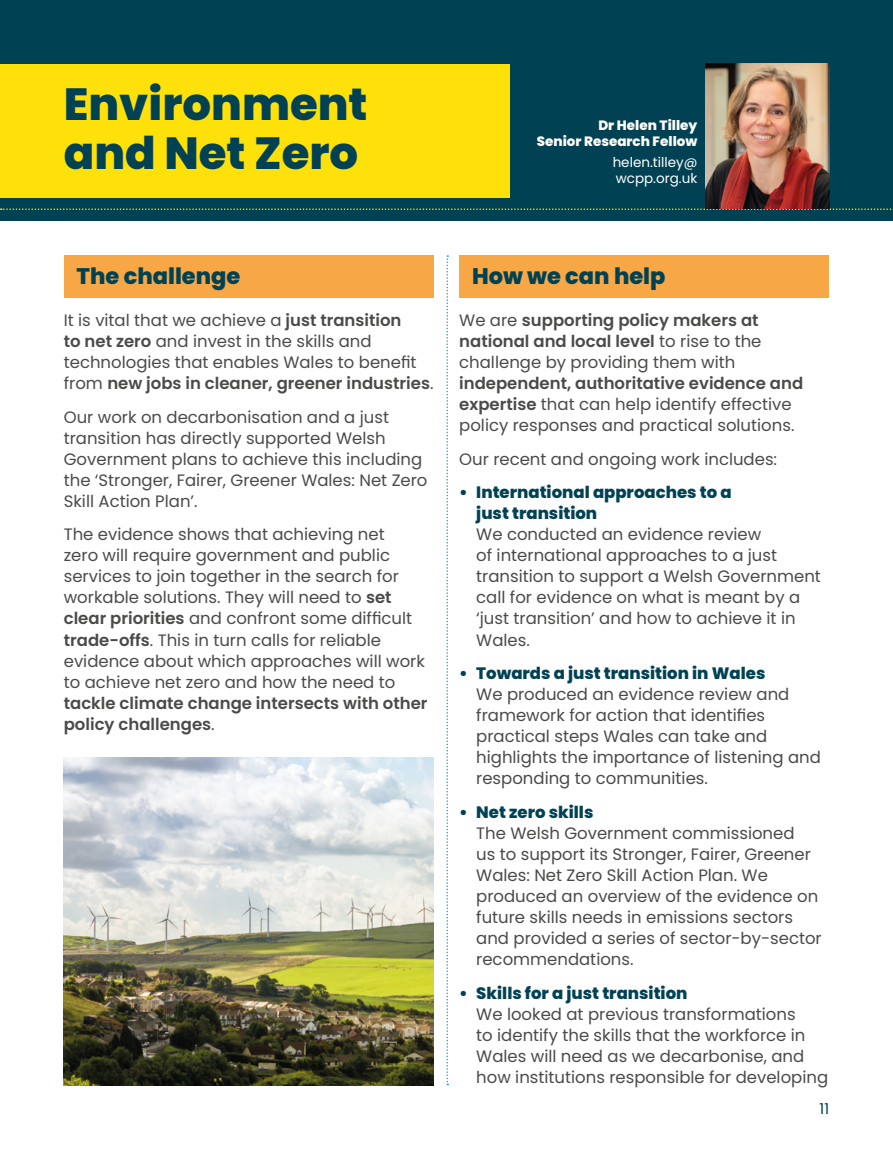
<style>
.page{position:relative;width:893px;height:1149px;background:#fff}
.page>*{position:absolute;margin:0;border:0;box-sizing:border-box;transform-origin:0 0}
.t1{font:800 45px/49.5px "Poppins";color:#004253}
.t2{font:800 22.5px "Poppins";color:#004253}
.t3{font:16.5px/21px "Poppins";color:#4a4a49}
.t4{font:600 16.5px/21px "Poppins";color:#4a4a49}
.t5{font:800 16.5px/21px "Poppins";color:#004253}
.t6{font:15px "Poppins";color:#004253}
.t7{font:800 13.5px/16.2px "Poppins";color:#fff;text-align:right}
.t8{font:13.5px/16.2px "Poppins";color:#fff}
.s1{font-weight:600}
.s2{font-weight:400}
</style>
<div class="page">
<div style="left:0;top:0;width:893px;height:220px;background:#004253"></div>
<div style="left:0;top:64px;width:509px;height:133px;background:#fee10b"></div>
<svg style="left:1px;top:208px;width:892px;height:2px"></svg>
<div style="left:64px;top:255px;width:370px;height:43px;background:#f7a746"></div>
<svg style="left:446px;top:255px;width:2px;height:829px"></svg>
<div style="left:459px;top:255px;width:370px;height:43px;background:#f7a746"></div>
<img style="left:64px;top:757px;width:370px;height:327px">
<img style="left:706px;top:64px;width:123px;height:144px">
<h1 class="t1" style="left:64px;top:79px;width:305px">Environment and Net Zero</h1>
<p class="t7" style="left:537px;top:117px;width:162px">Dr Helen Tilley<br>Senior Research Fellow</p>
<p class="t8" style="left:613px;top:154px;width:86px">helen.tilley@ wcpp.org.uk</p>
<h2 class="t2" style="left:77px;top:263px;width:165px">The challenge</h2>
<p class="t3" style="left:64px;top:309px;width:371px">It is vital that we achieve a <span class="s1">just transition<br>to net zero</span> and invest in the skills and technologies that enables Wales to benefit from <span class="s1">new jobs in cleaner, greener industries</span>.</p>
<p class="t3" style="left:64px;top:406px;width:365px">Our work on decarbonisation and a just transition has directly supported Welsh Government plans to achieve this including the ‘Stronger, Fairer, Greener Wales: Net Zero Skill Action Plan’.</p>
<p class="t3" style="left:64px;top:524px;width:363px">The evidence shows that achieving net<br>zero will require government and public services to join together in the search for workable solutions. They will need to <span class="s1">set clear priorities</span> and confront some difficult <span class="s1">trade-offs</span>. This in turn calls for reliable evidence about which approaches will work to achieve net zero and how the need to</p>
<p class="t4" style="left:64px;top:692px;width:365px">tackle climate change intersects with other policy challenges<span class="s2">.</span></p>
<h2 class="t2" style="left:472px;top:263px;width:195px">How we can help</h2>
<p class="t4" style="left:459px;top:309px;width:304px"><span class="s2">We are</span> supporting policy makers at national and local level <span class="s2">to rise to the challenge by providing them with</span></p>
<p class="t3" style="left:459px;top:372px;width:345px"><span class="s1">independent, authoritative evidence and expertise</span> that can help identify effective policy responses and practical solutions.</p>
<p class="t3" style="left:459px;top:448px;width:319px">Our recent and ongoing work includes:</p>
<p class="t5" style="left:476px;top:482px;width:257px;text-indent:-17px">• International approaches to a just transition</p>
<p class="t3" style="left:476px;top:524px;width:346px">We conducted an evidence review<br>of international approaches to a just transition to support a Welsh Government call for evidence on what is meant by a ‘just transition’ and how to achieve it in<br>Wales.</p>
<p class="t5" style="left:459px;top:663px;width:308px">• Towards a just transition in Wales</p>
<p class="t3" style="left:476px;top:684px;width:346px">We produced an evidence review and framework for action that identifies practical steps Wales can take and highlights the importance of listening and responding to communities.</p>
<p class="t5" style="left:459px;top:801px;width:136px">• Net zero skills</p>
<p class="t3" style="left:476px;top:822px;width:347px">The Welsh Government commissioned<br>us to support its Stronger, Fairer, Greener Wales: Net Zero Skill Action Plan. We produced an overview of the evidence on future skills needs in emissions sectors and provided a series of sector-by-sector recommendations.</p>
<p class="t5" style="left:459px;top:982px;width:230px">• Skills for a just transition</p>
<p class="t3" style="left:476px;top:1003px;width:353px">We looked at previous transformations<br>to identify the skills that the workforce in Wales will need as we decarbonise, and how institutions responsible for developing</p>
<p class="t6" style="left:820px;top:1099px;width:11px">11</p>
</div>
